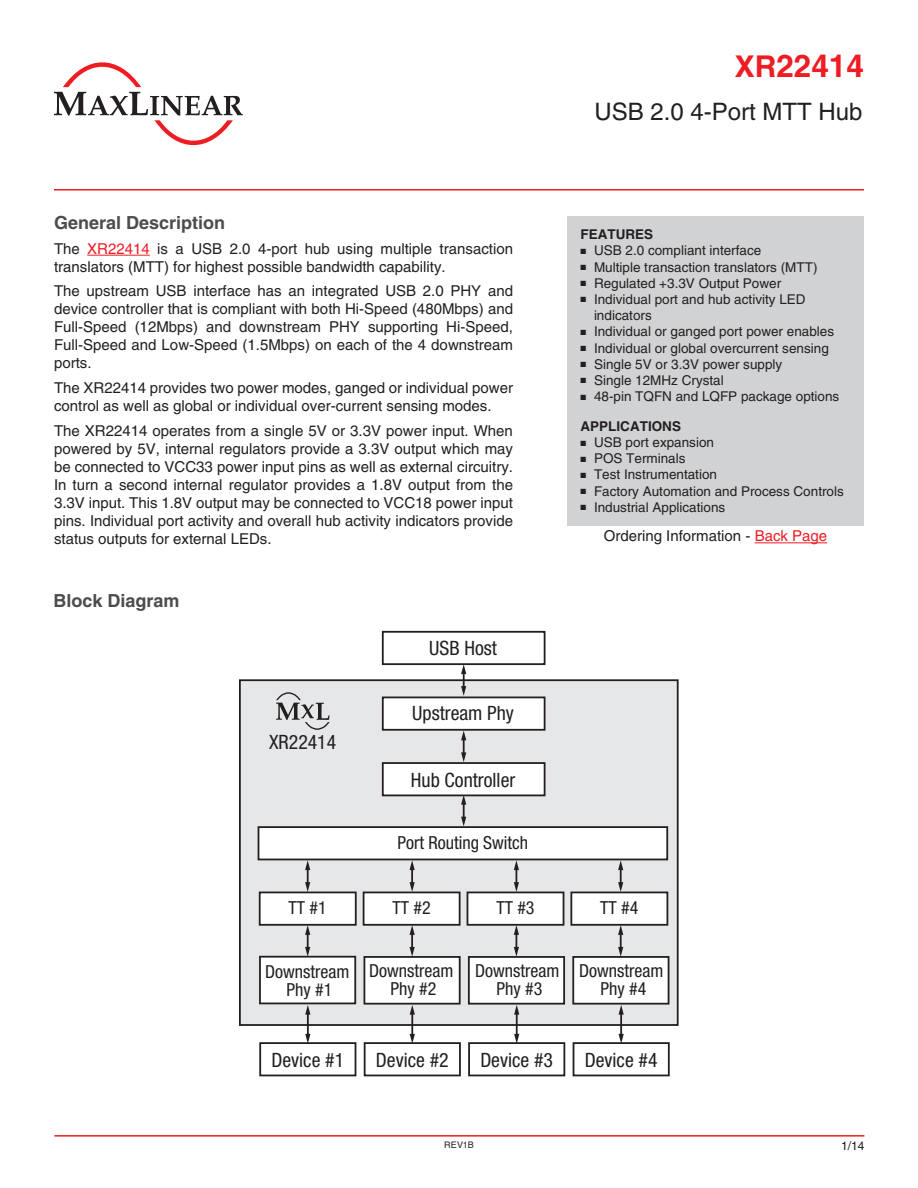
<style>
.page{position:relative;width:918px;height:1188px;background:#fff}
.page>*{position:absolute;margin:0;border:0;box-sizing:border-box;transform-origin:0 0}
.t1{font:700 31.5px "Helvetica LT Std";color:#ee1d23}
.t2{font:24px "Helvetica LT Std";color:#231f20}
.t3{font:condensed 19.8px "Helvetica Neue LT Std";color:#231f20}
.t4{font:condensed 18px/18px "Helvetica Neue LT Std";color:#231f20;text-align:center}
.Heading{font:700 18px "Helvetica LT Std";color:#4b4c4d}
.Body_Text{font:15px/18px "Helvetica LT Std";color:#231f20}
.t5{font:13.5px/16.2px "Helvetica LT Std";color:#231f20}
.Features_Apps_Headin{font:700 13.5px "Helvetica LT Std";color:#231f20}
.t6{font:12px "Helvetica LT Std";color:#231f20}
.t7{font:9px "Helvetica LT Std";color:#231f20}
.s1{font-size:30px}
.s2{color:#ee1d23}
</style>
<div class="page">
<hr style="left:54px;top:189px;width:810px;height:1px;background:#ee1d23">
<svg style="left:54px;top:62px;width:189px;height:84px"></svg>
<hr style="left:54px;top:1135px;width:810px;height:2px;background:#ee1d23">
<div style="left:567px;top:216px;width:297px;height:310px;background:#d1d2d4"></div>
<hr style="left:87px;top:255px;width:63px;height:1px;background:#ee1d23">
<hr style="left:755px;top:542px;width:72px;height:1px;background:#ee1d23">
<div style="left:240px;top:680px;width:438px;height:345px;background:#e6e7e9"></div>
<div style="left:239px;top:679px;width:440px;height:347px;border:2px solid #231f20"></div>
<div style="left:382px;top:631px;width:164px;height:34px;border:2px solid #231f20"></div>
<svg style="left:461px;top:796px;width:5px;height:30px"></svg>
<svg style="left:461px;top:731px;width:5px;height:31px"></svg>
<svg style="left:461px;top:664px;width:5px;height:32px"></svg>
<div style="left:383px;top:763px;width:162px;height:32px;background:#fff"></div>
<div style="left:382px;top:762px;width:164px;height:34px;border:2px solid #231f20"></div>
<div style="left:383px;top:697px;width:162px;height:33px;background:#fff"></div>
<div style="left:382px;top:697px;width:164px;height:34px;border:2px solid #231f20"></div>
<hr style="left:307px;top:1013px;width:2px;height:23px;background:#231f20">
<svg style="left:305px;top:1034px;width:5px;height:8px"></svg>
<svg style="left:305px;top:1005px;width:5px;height:10px"></svg>
<div style="left:259px;top:1042px;width:97px;height:34px;border:2px solid #231f20"></div>
<hr style="left:411px;top:1013px;width:2px;height:23px;background:#231f20">
<svg style="left:410px;top:1034px;width:5px;height:8px"></svg>
<svg style="left:410px;top:1005px;width:5px;height:10px"></svg>
<div style="left:364px;top:1042px;width:97px;height:34px;border:2px solid #231f20"></div>
<hr style="left:516px;top:1013px;width:2px;height:23px;background:#231f20">
<svg style="left:514px;top:1034px;width:5px;height:8px"></svg>
<svg style="left:514px;top:1005px;width:5px;height:10px"></svg>
<div style="left:468px;top:1042px;width:97px;height:34px;border:2px solid #231f20"></div>
<hr style="left:620px;top:1013px;width:2px;height:23px;background:#231f20">
<svg style="left:619px;top:1034px;width:5px;height:8px"></svg>
<svg style="left:619px;top:1005px;width:5px;height:10px"></svg>
<div style="left:573px;top:1042px;width:97px;height:34px;border:2px solid #231f20"></div>
<div style="left:260px;top:957px;width:95px;height:46px;background:#fff"></div>
<div style="left:259px;top:956px;width:97px;height:48px;border:2px solid #231f20"></div>
<div style="left:364px;top:957px;width:96px;height:47px;background:#fff"></div>
<div style="left:364px;top:956px;width:97px;height:49px;border:2px solid #231f20"></div>
<div style="left:469px;top:957px;width:95px;height:47px;background:#fff"></div>
<div style="left:468px;top:956px;width:97px;height:49px;border:2px solid #231f20"></div>
<div style="left:573px;top:957px;width:96px;height:47px;background:#fff"></div>
<div style="left:572px;top:956px;width:97px;height:49px;border:2px solid #231f20"></div>
<div style="left:260px;top:892px;width:96px;height:33px;background:#fff"></div>
<div style="left:259px;top:892px;width:98px;height:34px;border:2px solid #231f20"></div>
<div style="left:258px;top:827px;width:409px;height:32px;background:#fff"></div>
<div style="left:258px;top:826px;width:410px;height:34px;border:2px solid #231f20"></div>
<div style="left:364px;top:892px;width:96px;height:33px;background:#fff"></div>
<div style="left:363px;top:892px;width:98px;height:34px;border:2px solid #231f20"></div>
<div style="left:467px;top:892px;width:97px;height:33px;background:#fff"></div>
<div style="left:467px;top:892px;width:97px;height:34px;border:2px solid #231f20"></div>
<div style="left:571px;top:892px;width:96px;height:33px;background:#fff"></div>
<div style="left:570px;top:892px;width:98px;height:34px;border:2px solid #231f20"></div>
<svg style="left:305px;top:860px;width:5px;height:32px"></svg>
<svg style="left:410px;top:860px;width:5px;height:32px"></svg>
<svg style="left:514px;top:860px;width:5px;height:32px"></svg>
<svg style="left:618px;top:860px;width:5px;height:32px"></svg>
<svg style="left:305px;top:925px;width:5px;height:32px"></svg>
<svg style="left:410px;top:925px;width:5px;height:32px"></svg>
<svg style="left:514px;top:925px;width:5px;height:32px"></svg>
<svg style="left:618px;top:925px;width:5px;height:32px"></svg>
<svg style="left:276px;top:692px;width:54px;height:38px"></svg>
<h1 class="t1" style="left:735px;top:46px;width:131px"><span class="s1">XR</span>22414</h1>
<p class="Heading" style="left:54px;top:212px;width:173px">General Description</p>
<p class="Body_Text" style="left:54px;top:239px;width:461px">The <span class="s2">XR22414</span> is a USB 2.0 4-port hub using multiple transaction translators (MTT) for highest possible bandwidth capability.</p>
<p class="Body_Text" style="left:54px;top:282px;width:461px;text-align:justify">The upstream USB interface has an integrated USB 2.0 PHY and device controller that is compliant with both Hi-Speed (480Mbps) and Full-Speed (12Mbps) and downstream PHY supporting Hi-Speed, Full-Speed and Low-Speed (1.5Mbps) on each of the 4 downstream ports.</p>
<p class="Body_Text" style="left:54px;top:379px;width:461px">The XR22414 provides two power modes, ganged or individual power control as well as global or individual over-current sensing modes.</p>
<p class="Body_Text" style="left:54px;top:422px;width:461px;text-align:justify">The XR22414 operates from a single 5V or 3.3V power input. When powered by 5V, internal regulators provide a 3.3V output which may be connected to VCC33 power input pins as well as external circuitry.<br>In turn a second internal regulator provides a 1.8V output from the 3.3V input. This 1.8V output may be connected to VCC18 power input pins. Individual port activity and overall hub activity indicators provide status outputs for external LEDs.</p>
<p class="Heading" style="left:54px;top:590px;width:128px">Block Diagram</p>
<p class="t3" style="left:269px;top:731px;width:69px">XR22414</p>
<p class="t3" style="left:429px;top:637px;width:69px">USB Host</p>
<p class="t3" style="left:412px;top:702px;width:103px">Upstream Phy</p>
<p class="t3" style="left:411px;top:768px;width:106px">Hub Controller</p>
<p class="t4" style="left:397px;top:833px;width:132px">Port Routing Switch</p>
<h2 class="t2" style="left:594px;top:97px;width:270px">USB 2.0 4-Port MTT Hub</h2>
<p class="Features_Apps_Headin" style="left:580px;top:226px;width:74px">FEATURES</p>
<p class="t5" style="left:580px;top:243px;width:182px">■ USB 2.0 compliant interface</p>
<p class="t5" style="left:580px;top:259px;width:239px">■ Multiple transaction translators (MTT)</p>
<p class="t5" style="left:580px;top:275px;width:202px">■ Regulated +3.3V Output Power</p>
<p class="t5" style="left:594px;top:291px;width:213px;text-indent:-14px">■ Individual port and hub activity LED indicators</p>
<p class="t5" style="left:580px;top:324px;width:255px">■ Individual or ganged port power enables</p>
<p class="t5" style="left:580px;top:340px;width:250px">■ Individual or global overcurrent sensing</p>
<p class="t5" style="left:580px;top:356px;width:203px">■ Single 5V or 3.3V power supply</p>
<p class="t5" style="left:580px;top:372px;width:145px">■ Single 12MHz Crystal</p>
<p class="t5" style="left:580px;top:388px;width:260px">■ 48-pin TQFN and LQFP package options</p>
<p class="Features_Apps_Headin" style="left:580px;top:418px;width:102px">APPLICATIONS</p>
<p class="t5" style="left:580px;top:434px;width:135px">■ USB port expansion</p>
<p class="t5" style="left:580px;top:450px;width:107px">■ POS Terminals</p>
<p class="t5" style="left:580px;top:467px;width:138px">■ Test Instrumentation</p>
<p class="t5" style="left:580px;top:483px;width:265px">■ Factory Automation and Process Controls</p>
<p class="t5" style="left:580px;top:499px;width:146px">■ Industrial Applications</p>
<p class="Body_Text" style="left:604px;top:527px;width:225px">Ordering Information - <span class="s2">Back Page</span></p>
<p class="t4" style="left:289px;top:899px;width:40px">TT #1</p>
<p class="t4" style="left:393px;top:899px;width:40px">TT #2</p>
<p class="t4" style="left:496px;top:899px;width:40px">TT #3</p>
<p class="t4" style="left:600px;top:899px;width:40px">TT #4</p>
<p class="t4" style="left:265px;top:962px;width:86px">Downstream<br>Phy #1</p>
<p class="t4" style="left:369px;top:961px;width:86px">Downstream<br>Phy #2</p>
<p class="t4" style="left:475px;top:962px;width:86px">Downstream<br>Phy #3</p>
<p class="t4" style="left:579px;top:961px;width:86px">Downstream<br>Phy #4</p>
<p class="t3" style="left:271px;top:1049px;width:74px">Device #1</p>
<p class="t3" style="left:376px;top:1049px;width:74px">Device #2</p>
<p class="t3" style="left:480px;top:1049px;width:74px">Device #3</p>
<p class="t3" style="left:585px;top:1049px;width:74px">Device #4</p>
<p class="t7" style="left:444px;top:1140px;width:31px">REV1B</p>
<p class="t6" style="left:841px;top:1139px;width:25px">1/14</p>
</div>
